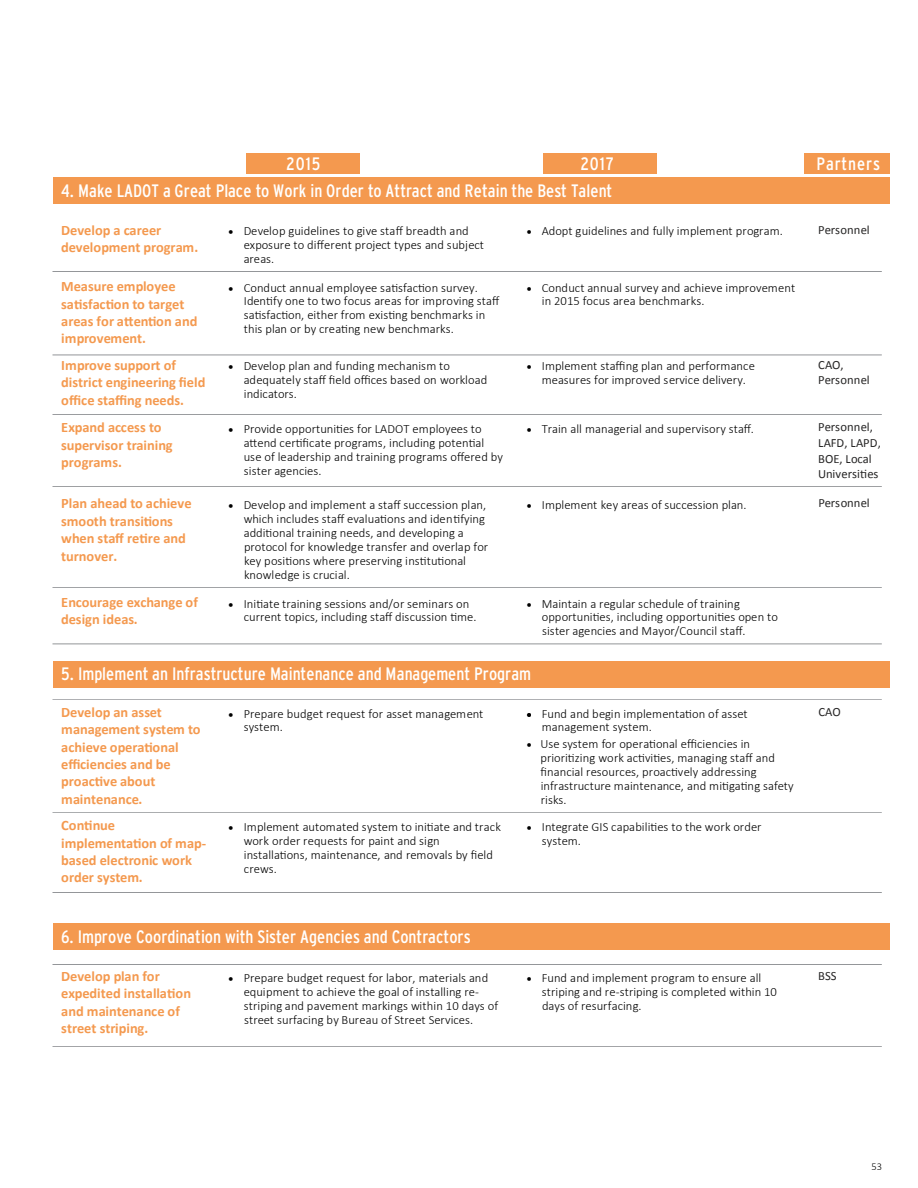
<style>
.page{position:relative;width:918px;height:1188px;background:#fff}
.page>*{position:absolute;margin:0;border:0;box-sizing:border-box;transform-origin:0 0}
.t1{font:condensed 18px "Interstate";color:#fff}
.t2{font:condensed 18px "Interstate";letter-spacing:.05em;color:#fff}
.t3{font:700 14.4px/17.4px "Calibri";letter-spacing:-.005em;color:#f4994f}
.t4{font:300 12.6px/14px "Calibri";letter-spacing:.005em;color:#010101}
.t5{font:12.6px/15.6px "Calibri";color:#272626}
.t6{font:300 10.5px "Calibri";color:#000}
.t7{font:10.5px "Symbol";color:#010101}
</style>
<div class="page">
<div style="left:53px;top:177px;width:837px;height:27px;background:#f4994f"></div>
<div style="left:53px;top:661px;width:837px;height:27px;background:#f4994f"></div>
<div style="left:53px;top:923px;width:837px;height:27px;background:#f4994f"></div>
<div style="left:246px;top:154px;width:114px;height:20px;background:#f4994f"></div>
<div style="left:543px;top:154px;width:113px;height:20px;background:#f4994f"></div>
<div style="left:804px;top:154px;width:86px;height:20px;background:#f4994f"></div>
<hr style="left:52px;top:1046px;width:830px;height:1px;background:#939598">
<hr style="left:52px;top:271px;width:830px;height:1px;background:#939598">
<hr style="left:52px;top:355px;width:830px;height:1px;background:#939598">
<hr style="left:52px;top:414px;width:830px;height:1px;background:#939598">
<hr style="left:52px;top:486px;width:830px;height:1px;background:#939598">
<hr style="left:52px;top:587px;width:830px;height:1px;background:#939598">
<hr style="left:52px;top:644px;width:830px;height:1px;background:#939598">
<hr style="left:52px;top:812px;width:830px;height:1px;background:#939598">
<hr style="left:52px;top:700px;width:830px;height:1px;background:#939598">
<hr style="left:52px;top:892px;width:830px;height:1px;background:#939598">
<hr style="left:52px;top:964px;width:830px;height:1px;background:#939598">
<h1 class="t1" style="left:286px;top:153px;width:36px">2015</h1>
<h1 class="t1" style="left:581px;top:153px;width:35px">2017</h1>
<h1 class="t2" style="left:817px;top:153px;width:65px">Partners</h1>
<h1 class="t1" style="left:61px;top:179px;width:553px">4. Make LADOT a Great Place to Work in Order to Attract and Retain the Best Talent</h1>
<p class="t3" style="left:61px;top:221px;width:139px">Develop a career development program.</p>
<p class="t4" style="left:244px;top:224px;width:242px;text-indent:-15px">• Develop guidelines to give staff breadth and exposure to different project types and subject areas.</p>
<p class="t4" style="left:527px;top:224px;width:258px">• Adopt guidelines and fully implement program.</p>
<p class="t5" style="left:818px;top:222px;width:53px">Personnel</p>
<p class="t3" style="left:61px;top:277px;width:138px">Measure employee satisfaction to target areas for attention and improvement.</p>
<p class="t4" style="left:244px;top:280px;width:257px;text-indent:-15px">• Conduct annual employee satisfaction survey.<br>Identify one to two focus areas for improving staff satisfaction, either from existing benchmarks in this plan or by creating new benchmarks.</p>
<p class="t4" style="left:542px;top:281px;width:255px;text-indent:-15px">• Conduct annual survey and achieve improvement in 2015 focus area benchmarks.</p>
<p class="t3" style="left:61px;top:356px;width:146px">Improve support of district engineering field office staffing needs.</p>
<p class="t4" style="left:244px;top:359px;width:245px;text-indent:-15px">• Develop plan and funding mechanism to adequately staff field offices based on workload indicators.</p>
<p class="t4" style="left:527px;top:359px;width:230px;text-align:center">• Implement staffing plan and performance measures for improved service delivery.</p>
<p class="t5" style="left:818px;top:357px;width:53px">CAO,<br>Personnel</p>
<p class="t3" style="left:61px;top:419px;width:113px">Expand access to supervisor training programs.</p>
<p class="t4" style="left:244px;top:422px;width:261px;text-indent:-15px">• Provide opportunities for LADOT employees to attend certificate programs, including potential use of leadership and training programs offered by sister agencies.</p>
<p class="t4" style="left:527px;top:422px;width:229px">• Train all managerial and supervisory staff.</p>
<p class="t5" style="left:818px;top:419px;width:64px">Personnel,<br>LAFD, LAPD,<br>BOE, Local<br>Universities</p>
<p class="t3" style="left:61px;top:495px;width:132px">Plan ahead to achieve smooth transitions when staff retire and turnover.</p>
<p class="t4" style="left:244px;top:498px;width:246px;text-indent:-15px">• Develop and implement a staff succession plan, which includes staff evaluations and identifying additional training needs, and developing a protocol for knowledge transfer and overlap for key positions where preserving institutional knowledge is crucial.</p>
<p class="t4" style="left:527px;top:498px;width:221px">• Implement key areas of succession plan.</p>
<p class="t5" style="left:818px;top:495px;width:53px">Personnel</p>
<p class="t3" style="left:61px;top:594px;width:138px">Encourage exchange of design ideas.</p>
<p class="t4" style="left:244px;top:597px;width:234px;text-indent:-15px">• Initiate training sessions and/or seminars on current topics, including staff discussion time.</p>
<p class="t4" style="left:542px;top:597px;width:238px;text-indent:-15px">• Maintain a regular schedule of training opportunities, including opportunities open to sister agencies and Mayor/Council staff.</p>
<h1 class="t1" style="left:61px;top:663px;width:472px">5. Implement an Infrastructure Maintenance and Management Program</h1>
<p class="t3" style="left:61px;top:703px;width:141px">Develop an asset management system to achieve operational efficiencies and be proactive about maintenance.</p>
<p class="t4" style="left:244px;top:706px;width:241px;text-indent:-15px">• Prepare budget request for asset management system.</p>
<p class="t4" style="left:542px;top:706px;width:207px">Fund and begin implementation of asset management system.</p>
<p class="t5" style="left:818px;top:704px;width:24px">CAO</p>
<p class="t3" style="left:61px;top:817px;width:147px">Continue implementation of map&shy;based electronic work order system.</p>
<p class="t4" style="left:244px;top:820px;width:259px;text-indent:-15px">• Implement automated system to initiate and track work order requests for paint and sign installations, maintenance, and removals by field crews.</p>
<p class="t4" style="left:542px;top:820px;width:221px;text-indent:-15px">• Integrate GIS capabilities to the work order system.</p>
<p class="t7" style="left:527px;top:707px;width:6px">•</p>
<p class="t7" style="left:527px;top:737px;width:6px">•</p>
<p class="t4" style="left:540px;top:736px;width:255px">Use system for operational efficiencies in prioritizing work activities, managing staff and financial resources, proactively addressing infrastructure maintenance, and mitigating safety risks.</p>
<h1 class="t1" style="left:61px;top:926px;width:411px">6. Improve Coordination with Sister Agencies and Contractors</h1>
<p class="t3" style="left:61px;top:968px;width:132px">Develop plan for expedited installation and maintenance of street striping.</p>
<p class="t4" style="left:244px;top:971px;width:256px;text-indent:-15px">• Prepare budget request for labor, materials and equipment to achieve the goal of installing re&shy;striping and pavement markings within 10 days of street surfacing by Bureau of Street Services.</p>
<p class="t4" style="left:542px;top:971px;width:237px;text-indent:-15px">• Fund and implement program to ensure all striping and re-striping is completed within 10 days of resurfacing.</p>
<p class="t5" style="left:818px;top:968px;width:20px">BSS</p>
<p class="t6" style="left:872px;top:1160px;width:12px">53</p>
</div>
